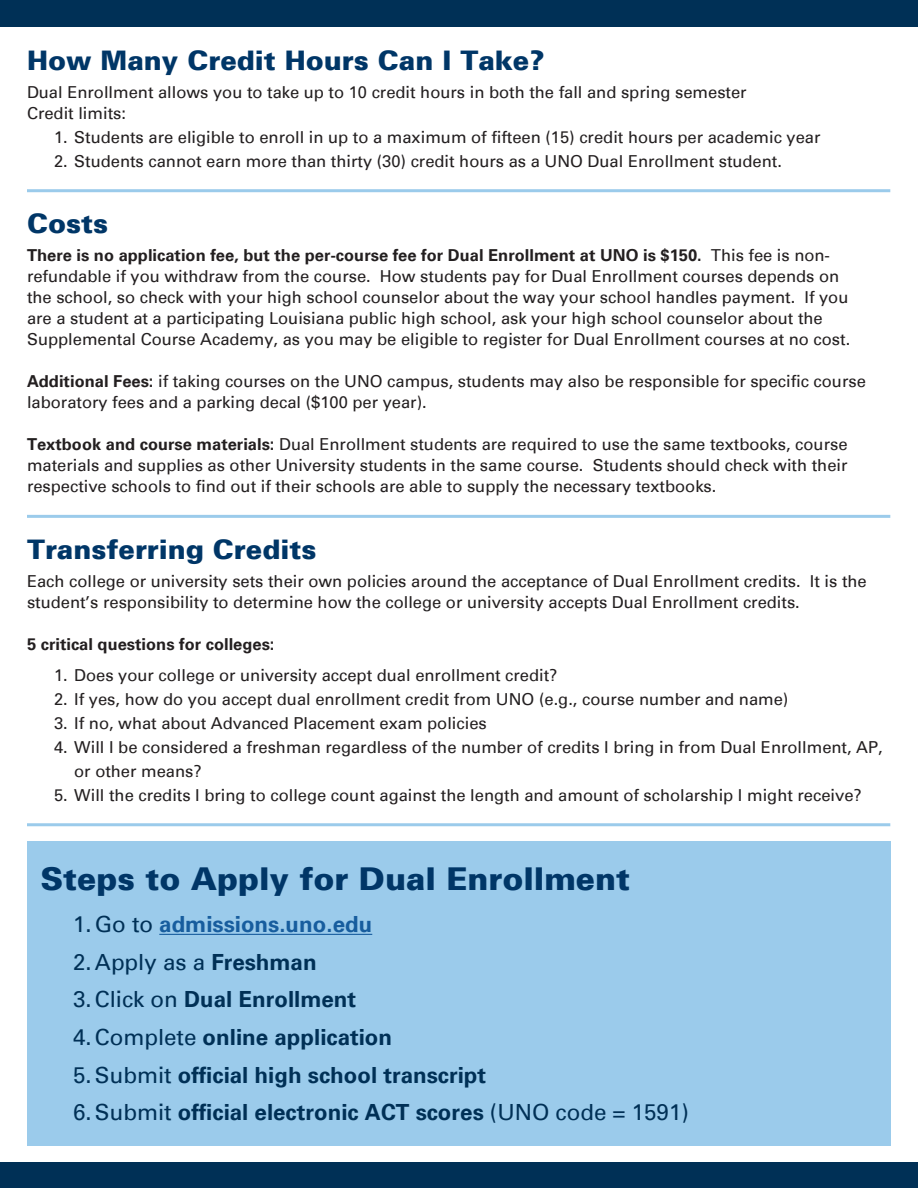
<style>
.page{position:relative;width:918px;height:1188px;background:#fff}
.page>*{position:absolute;margin:0;border:0;box-sizing:border-box;transform-origin:0 0}
.Heading_1_-_Univers{font:900 31.5px "Univers 75";color:#003667}
.Heading_1_-_Univers-2{font:900 27px "Univers 75";color:#003667}
.t1{font:700 22.35px "Univers";color:#003056}
.t2{font:700 22.35px "Univers";color:#175d9e}
.t3{font:22.35px "Univers";color:#003056}
.t4{font:16.5px/21px "Univers";color:#231f20}
.t5{font:700 16.5px "Univers";color:#231f20}
.s1{font-weight:700}
.s2{font-weight:400;color:#003056}
.s3{font-weight:400}
</style>
<div class="page">
<div style="left:0;top:0;width:918px;height:27px;background:#003056"></div>
<div style="left:0;top:1162px;width:918px;height:26px;background:#003056"></div>
<div style="left:27px;top:841px;width:864px;height:305px;background:#9bcbeb"></div>
<hr style="left:159px;top:934px;width:213px;height:1px;background:#175d9e">
<hr style="left:27px;top:189px;width:863px;height:3px;background:#9bcbeb">
<hr style="left:27px;top:515px;width:863px;height:3px;background:#9bcbeb">
<hr style="left:27px;top:823px;width:863px;height:3px;background:#9bcbeb">
<p class="Heading_1_-_Univers-2" style="left:27px;top:43px;width:519px">How Many Credit Hours Can I Take?</p>
<p class="t4" style="left:27px;top:81px;width:721px">Dual Enrollment allows you to take up to 10 credit hours in both the fall and spring semester</p>
<p class="t4" style="left:27px;top:102px;width:101px">Credit limits:</p>
<p class="t4" style="left:54px;top:126px;width:768px">1. Students are eligible to enroll in up to a maximum of fifteen (15) credit hours per academic year</p>
<p class="t4" style="left:54px;top:150px;width:730px">2. Students cannot earn more than thirty (30) credit hours as a UNO Dual Enrollment student.</p>
<p class="Heading_1_-_Univers-2" style="left:27px;top:207px;width:83px">Costs</p>
<p class="t4" style="left:27px;top:245px;width:825px"><span class="s1">There is no application fee, but the per-course fee for Dual Enrollment at UNO is $150.</span> This fee is non&shy;refundable if you withdraw from the course. How students pay for Dual Enrollment courses depends on the school, so check with your high school counselor about the way your school handles payment. If you are a student at a participating Louisiana public high school, ask your high school counselor about the Supplemental Course Academy, as you may be eligible to register for Dual Enrollment courses at no cost.</p>
<p class="t4" style="left:27px;top:371px;width:840px"><span class="s1">Additional Fees:</span> if taking courses on the UNO campus, students may also be responsible for specific course laboratory fees and a parking decal ($100 per year).</p>
<p class="t4" style="left:27px;top:434px;width:822px;text-align:justify"><span class="s1">Textbook and course materials:</span> Dual Enrollment students are required to use the same textbooks, course materials and supplies as other University students in the same course. Students should check with their respective schools to find out if their schools are able to supply the necessary textbooks.</p>
<p class="Heading_1_-_Univers-2" style="left:27px;top:533px;width:291px">Transferring Credits</p>
<p class="t4" style="left:27px;top:571px;width:841px">Each college or university sets their own policies around the acceptance of Dual Enrollment credits. It is the student’s responsibility to determine how the college or university accepts Dual Enrollment credits.</p>
<p class="t5" style="left:27px;top:634px;width:249px">5 critical questions for colleges:</p>
<p class="t4" style="left:54px;top:665px;width:505px">1. Does your college or university accept dual enrollment credit?</p>
<p class="t4" style="left:54px;top:689px;width:736px">2. If yes, how do you accept dual enrollment credit from UNO (e.g., course number and name)</p>
<p class="t4" style="left:54px;top:713px;width:434px">3. If no, what about Advanced Placement exam policies</p>
<p class="t4" style="left:74px;top:735px;width:810px;line-height:24px;text-indent:-20px">4. Will I be considered a freshman regardless of the number of credits I bring in from Dual Enrollment, AP, or other means?</p>
<p class="t4" style="left:54px;top:785px;width:809px">5. Will the credits I bring to college count against the length and amount of scholarship I might receive?</p>
<p class="Heading_1_-_Univers" style="left:40px;top:859px;width:591px">Steps to Apply for Dual Enrollment</p>
<p class="t2" style="left:73px;top:911px;width:301px"><span class="s2">1.Go to</span> admissions.uno.edu</p>
<p class="t3" style="left:73px;top:949px;width:245px">2.Apply as a <span class="s1">Freshman</span></p>
<p class="t1" style="left:73px;top:986px;width:285px"><span class="s3">3.Click on</span> Dual Enrollment</p>
<p class="t1" style="left:73px;top:1024px;width:321px"><span class="s3">4.Complete</span> online application</p>
<p class="t1" style="left:73px;top:1062px;width:415px"><span class="s3">5.Submit</span> official high school transcript</p>
<p class="t1" style="left:73px;top:1099px;width:617px"><span class="s3">6.Submit</span> official electronic ACT scores <span class="s3">(UNO code = 1591)</span></p>
</div>
